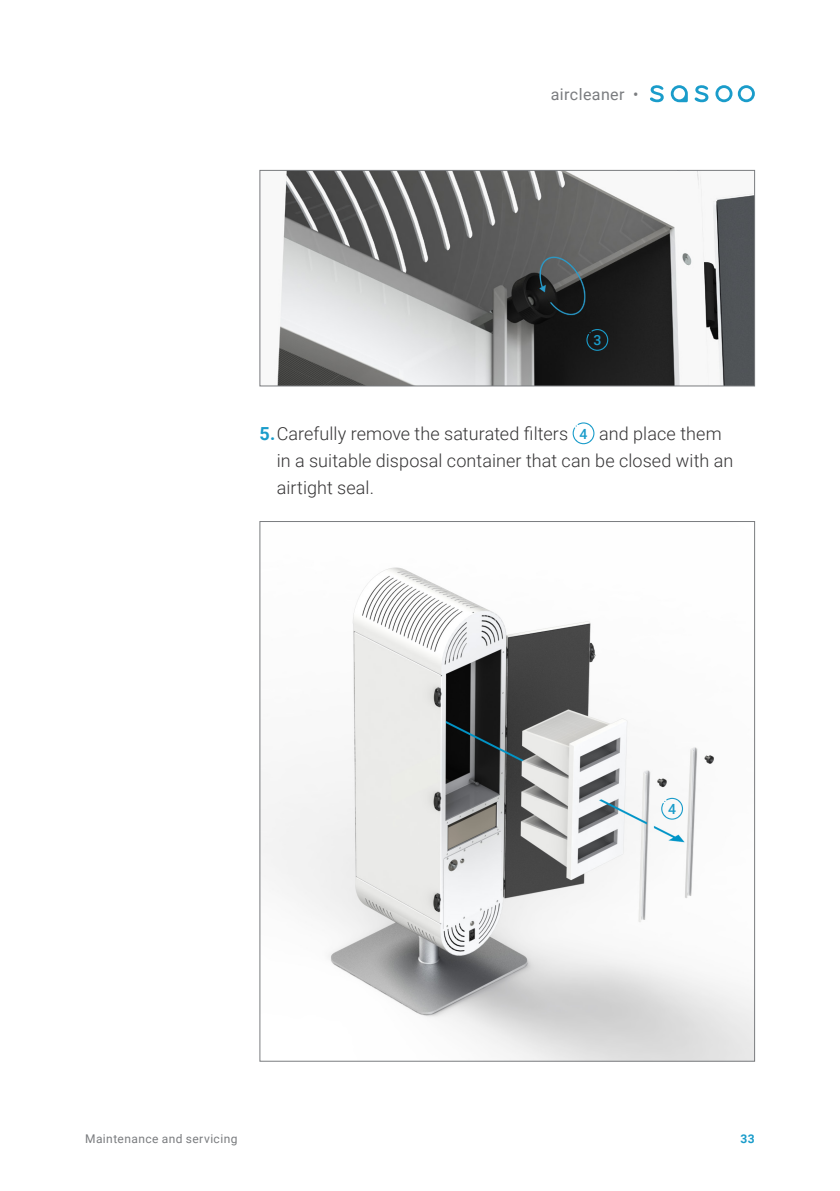
<style>
.page{position:relative;width:840px;height:1191px;background:#fff}
.page>*{position:absolute;margin:0;border:0;box-sizing:border-box;transform-origin:0 0}
.t1{font:300 18px/27px "Roboto";letter-spacing:.005em;color:#363536}
.t2{font:16px "Roboto";letter-spacing:.025em;color:#7a7c7f}
.t3{font:500 14px "Roboto";color:#1a9cca}
.t4{font:12px "Roboto";letter-spacing:.035em;color:#7a7c7f}
.t5{font:700 12px "Roboto";color:#1a9cca}
.s1{font-weight:700;color:#1a9cca}
.s2{font-weight:500;font-size:14px;color:#1a9cca}
</style>
<div class="page">
<svg style="left:670px;top:85px;width:17px;height:17px"></svg>
<svg style="left:715px;top:85px;width:39px;height:17px"></svg>
<svg style="left:650px;top:85px;width:14px;height:17px"></svg>
<svg style="left:694px;top:85px;width:15px;height:17px"></svg>
<img style="left:277px;top:172px;width:475px;height:212px">
<div style="left:259px;top:170px;width:495px;height:216px;border:1px solid #7a7c7f"></div>
<svg style="left:586px;top:329px;width:22px;height:22px"></svg>
<img style="left:261px;top:567px;width:491px;height:492px">
<svg style="left:660px;top:798px;width:22px;height:21px"></svg>
<svg style="left:572px;top:422px;width:22px;height:22px"></svg>
<p class="t2" style="left:550px;top:83px;width:89px">aircleaner •</p>
<p class="t3" style="left:593px;top:330px;width:9px">3</p>
<p class="t1" style="left:276px;top:420px;width:458px;text-indent:-17px"><span class="s1">5.</span>Carefully remove the saturated filters <span class="s2">4</span> and place them in a suitable disposal container that can be closed with an airtight seal.</p>
<p class="t3" style="left:667px;top:799px;width:9px">4</p>
<p class="t4" style="left:85px;top:1129px;width:154px">Maintenance and servicing</p>
<p class="t5" style="left:740px;top:1129px;width:16px">33</p>
</div>
